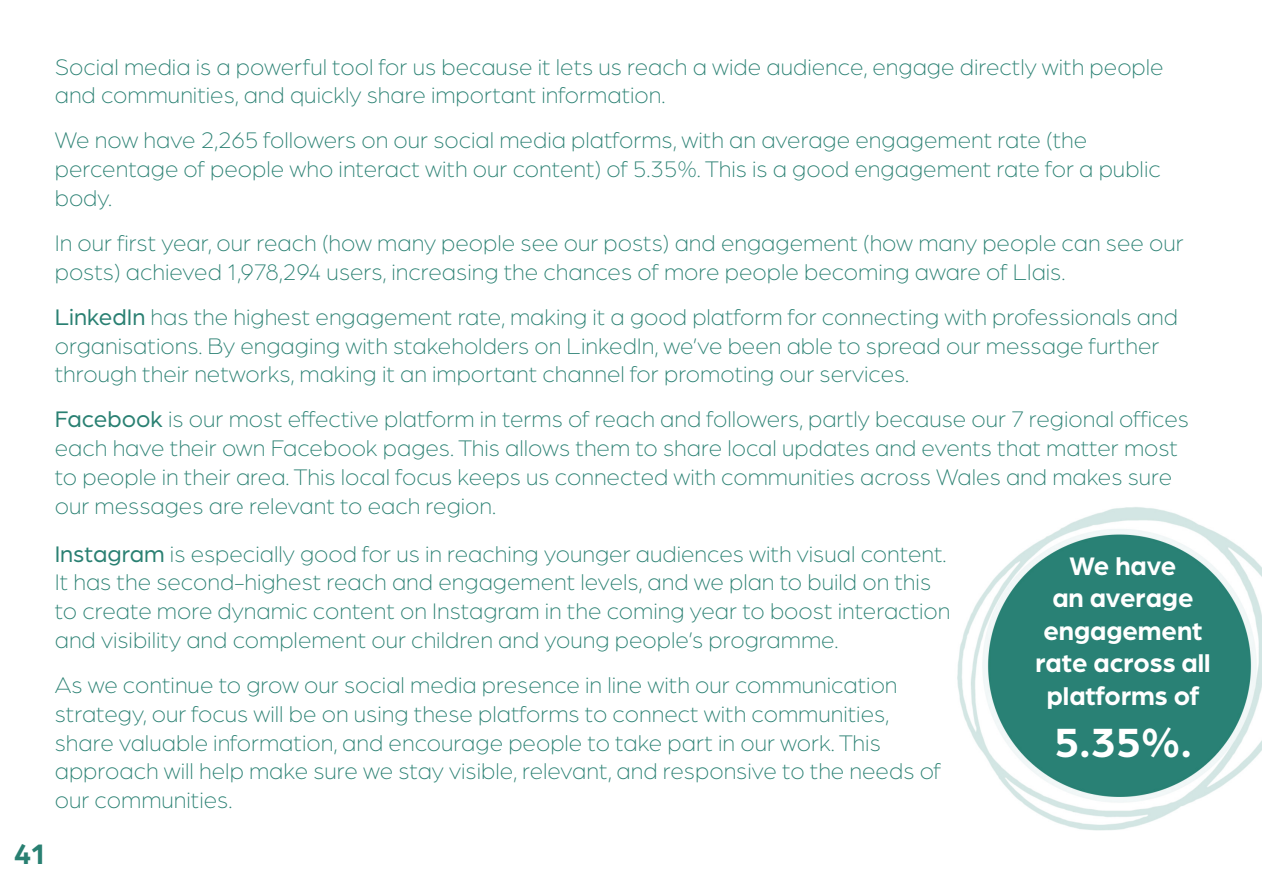
<style>
.page{position:relative;width:1263px;height:893px;background:#fff}
.page>*{position:absolute;margin:0;border:0;box-sizing:border-box;transform-origin:0 0}
.t1{font:700 43.5px "Arboria";color:#fff}
.t2{font:700 30px "Arboria";color:#298072}
.t3{font:700 27px/32.4px "Arboria";color:#fff;text-align:center}
.t4{font:300 24px/28.8px "Arboria";color:#298072}
.s1{font-weight:400}
</style>
<div class="page">
<img style="left:957px;top:507px;width:305px;height:324px">
<p class="t4" style="left:55px;top:51px;width:1110px">Social media is a powerful tool for us because it lets us reach a wide audience, engage directly with people and communities, and quickly share important information.</p>
<p class="t4" style="left:55px;top:125px;width:1107px">We now have 2,265 followers on our social media platforms, with an average engagement rate (the percentage of people who interact with our content) of 5.35%. This is a good engagement rate for a public body.</p>
<p class="t4" style="left:55px;top:228px;width:1130px">In our first year, our reach (how many people see our posts) and engagement (how many people can see our posts) achieved 1,978,294 users, increasing the chances of more people becoming aware of Llais.</p>
<p class="t4" style="left:55px;top:302px;width:1125px"><span class="s1">LinkedIn</span> has the highest engagement rate, making it a good platform for connecting with professionals and organisations. By engaging with stakeholders on LinkedIn, we’ve been able to spread our message further through their networks, making it an important channel for promoting our services.</p>
<p class="t4" style="left:55px;top:404px;width:1136px"><span class="s1">Facebook</span> is our most effective platform in terms of reach and followers, partly because our 7 regional offices each have their own Facebook pages. This allows them to share local updates and events that matter most to people in their area. This local focus keeps us connected with communities across Wales and makes sure our messages are relevant to each region.</p>
<p class="t4" style="left:55px;top:538px;width:897px"><span class="s1">Instagram</span> is especially good for us in reaching younger audiences with visual content.<br>It has the second-highest reach and engagement levels, and we plan to build on this to create more dynamic content on Instagram in the coming year to boost interaction and visibility and complement our children and young people’s programme.</p>
<p class="t4" style="left:55px;top:670px;width:888px">As we continue to grow our social media presence in line with our communication strategy, our focus will be on using these platforms to connect with communities, share valuable information, and encourage people to take part in our work. This approach will help make sure we stay visible, relevant, and responsive to the needs of our communities.</p>
<p class="t3" style="left:1035px;top:548px;width:176px">We have<br>an average engagement rate across all platforms of</p>
<p class="t1" style="left:1054px;top:712px;width:139px">5.35%.</p>
<p class="t2" style="left:14px;top:833px;width:33px">41</p>
</div>
